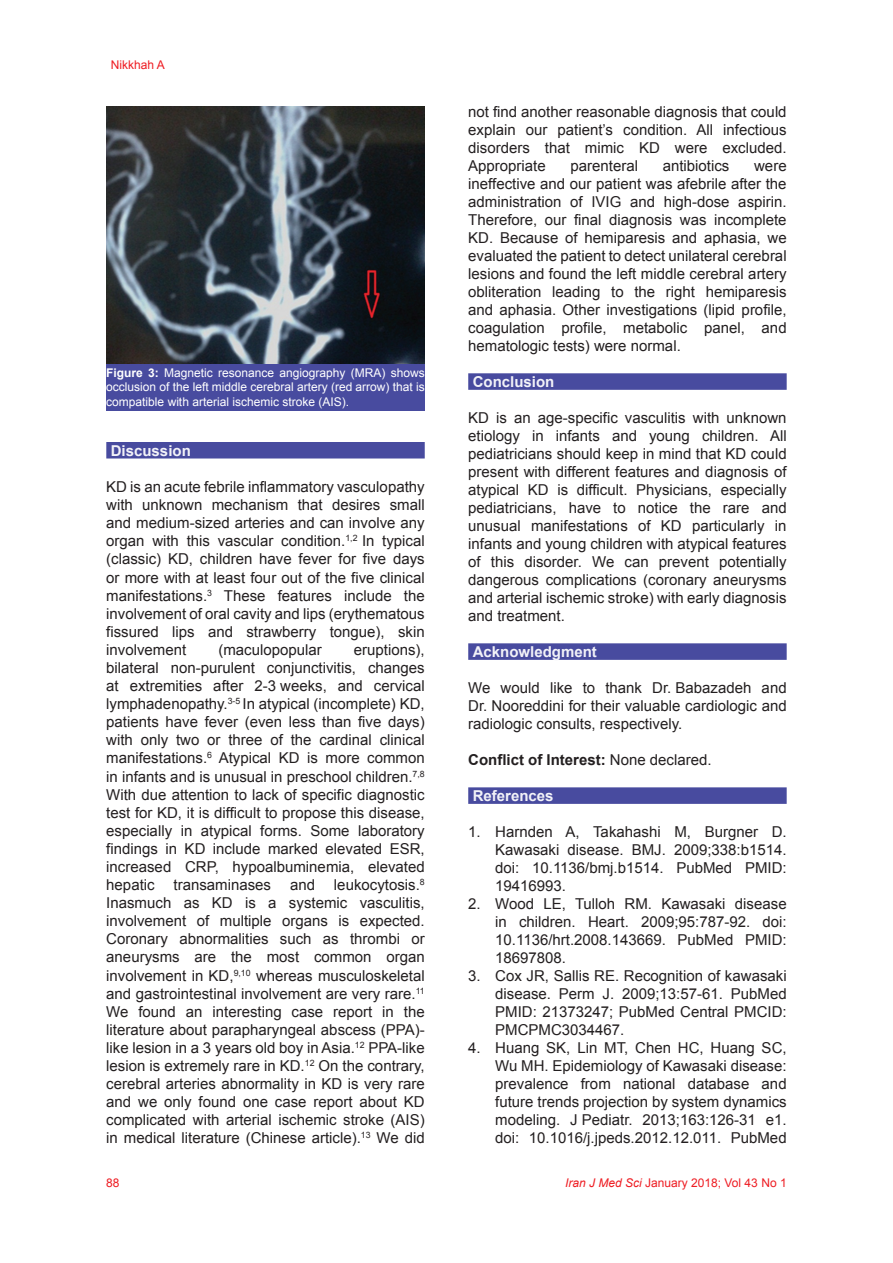
<style>
.page{position:relative;width:893px;height:1263px;background:#fff}
.page>*{position:absolute;margin:0;border:0;box-sizing:border-box;transform-origin:0 0}
.t1{font:15px/18px "Arial";color:#231f20;text-align:justify}
.t2{font:700 15px "Arial";color:#f2f2f8}
.t3{font:700 15px "Arial";color:#231f20}
.t4{font:12px/14.4px "Arial";color:#fff;text-align:justify}
.t5{font:12px "Arial";color:#ee1d23}
.s1{font-weight:700}
.s2{font-weight:400}
.s3{font-style:italic}
</style>
<div class="page">
<div style="left:106px;top:442px;width:319px;height:16px;background:#484b9f"></div>
<div style="left:468px;top:373px;width:319px;height:17px;background:#484b9f"></div>
<div style="left:468px;top:643px;width:319px;height:17px;background:#484b9f"></div>
<div style="left:468px;top:787px;width:319px;height:17px;background:#484b9f"></div>
<img style="left:106px;top:106px;width:319px;height:258px">
<div style="left:106px;top:364px;width:319px;height:47px;background:#484b9f"></div>
<p class="t5" style="left:111px;top:57px;width:56px">Nikkhah A</p>
<p class="t4" style="left:106px;top:366px;width:320px"><span class="s1">Figure 3:</span> Magnetic resonance angiography (MRA) shows occlusion of the left middle cerebral artery (red arrow) that is compatible with arterial ischemic stroke (AIS).</p>
<p class="t2" style="left:111px;top:440px;width:82px">Discussion</p>
<p class="t1" style="left:106px;top:478px;width:320px">KD is an acute febrile inflammatory vasculopathy with unknown mechanism that desires small and medium-sized arteries and can involve any organ with this vascular condition.<sup>1,2</sup> In typical (classic) KD, children have fever for five days or more with at least four out of the five clinical manifestations.<sup>3</sup> These features include the involvement of oral cavity and lips (erythematous fissured lips and strawberry tongue), skin involvement</p>
<p class="t1" style="left:106px;top:640px;width:320px;text-indent:248px">eruptions), bilateral non-purulent conjunctivitis, changes at extremities after 2-3 weeks, and cervical lymphadenopathy.<sup>3-5</sup> In atypical (incomplete) KD, patients have fever (even less than five days) with only two or three of the cardinal clinical manifestations.<sup>6</sup> Atypical KD is more common in infants and is unusual in preschool children.<sup>7,8<br></sup>With due attention to lack of specific diagnostic test for KD, it is difficult to propose this disease, especially in atypical forms. Some laboratory findings in KD include marked elevated ESR, increased CRP, hypoalbuminemia, elevated hepatic</p>
<p class="t1" style="left:218px;top:640px;width:105px">(maculopopular</p>
<p class="t1" style="left:106px;top:876px;width:320px;text-indent:228px">leukocytosis.<sup>8<br></sup>Inasmuch as KD is a systemic vasculitis, involvement of multiple organs is expected.<br>Coronary abnormalities such as thrombi or aneurysms are the most common organ involvement in KD,<sup>9,10</sup> whereas musculoskeletal and gastrointestinal involvement are very rare.<sup>11<br></sup>We found an interesting case report in the literature about parapharyngeal abscess (PPA)- like lesion in a 3 years old boy in Asia.<sup>12</sup> PPA-like lesion is extremely rare in KD.<sup>12</sup> On the contrary, cerebral arteries abnormality in KD is very rare and we only found one case report about KD complicated with arterial ischemic stroke (AIS) in medical literature (Chinese article).<sup>13</sup> We did</p>
<p class="t1" style="left:174px;top:876px;width:99px">transaminases</p>
<p class="t1" style="left:290px;top:876px;width:27px">and</p>
<p class="t1" style="left:468px;top:103px;width:320px">not find another reasonable diagnosis that could explain our patient’s condition. All infectious disorders that mimic KD were excluded.<br>Appropriate</p>
<p class="t1" style="left:570px;top:157px;width:69px">parenteral</p>
<p class="t1" style="left:663px;top:157px;width:68px">antibiotics</p>
<p class="t1" style="left:468px;top:157px;width:320px;text-indent:286px">were ineffective and our patient was afebrile after the administration of IVIG and high-dose aspirin.<br>Therefore, our final diagnosis was incomplete KD. Because of hemiparesis and aphasia, we evaluated the patient to detect unilateral cerebral lesions and found the left middle cerebral artery obliteration leading to the right hemiparesis and aphasia. Other investigations (lipid profile, coagulation profile, metabolic panel, and hematologic tests) were normal.</p>
<p class="t2" style="left:473px;top:371px;width:83px">Conclusion</p>
<p class="t1" style="left:468px;top:409px;width:320px">KD is an age-specific vasculitis with unknown etiology in infants and young children. All pediatricians should keep in mind that KD could present with different features and diagnosis of atypical KD is difficult. Physicians, especially pediatricians, have to notice the rare and unusual manifestations of KD particularly in infants and young children with atypical features of this disorder. We can prevent potentially dangerous complications (coronary aneurysms and arterial ischemic stroke) with early diagnosis and treatment.</p>
<p class="t2" style="left:473px;top:641px;width:126px">Acknowledgment</p>
<p class="t1" style="left:468px;top:679px;width:320px">We would like to thank Dr. Babazadeh and Dr. Nooreddini for their valuable cardiologic and radiologic consults, respectively.</p>
<p class="t3" style="left:468px;top:749px;width:245px">Conflict of Interest: <span class="s2">None declared.</span></p>
<p class="t2" style="left:473px;top:785px;width:82px">References</p>
<p class="t1" style="left:495px;top:823px;width:293px;text-indent:-27px">1. Harnden A, Takahashi M, Burgner D.<br>Kawasaki disease. BMJ. 2009;338:b1514. doi: 10.1136/bmj.b1514. PubMed PMID:<br>19416993.</p>
<p class="t1" style="left:495px;top:895px;width:293px;text-indent:-27px">2. Wood LE, Tulloh RM. Kawasaki disease in children. Heart. 2009;95:787-92. doi:<br>10.1136/hrt.2008.143669. PubMed PMID:<br>18697808.</p>
<p class="t1" style="left:495px;top:967px;width:293px;text-indent:-27px">3. Cox JR, Sallis RE. Recognition of kawasaki disease. Perm J. 2009;13:57-61. PubMed PMID: 21373247; PubMed Central PMCID:<br>PMCPMC3034467.</p>
<p class="t1" style="left:495px;top:1039px;width:293px;text-indent:-27px">4. Huang SK, Lin MT, Chen HC, Huang SC, Wu MH. Epidemiology of Kawasaki disease: prevalence from national database and future trends projection by system dynamics modeling. J Pediatr. 2013;163:126-31 e1. doi: 10.1016/j.jpeds.2012.12.011. PubMed</p>
<p class="t5" style="left:106px;top:1174px;width:15px">88</p>
<p class="t5" style="left:565px;top:1174px;width:223px"><span class="s3">Iran J Med Sci</span> January 2018; Vol 43 No 1</p>
</div>
